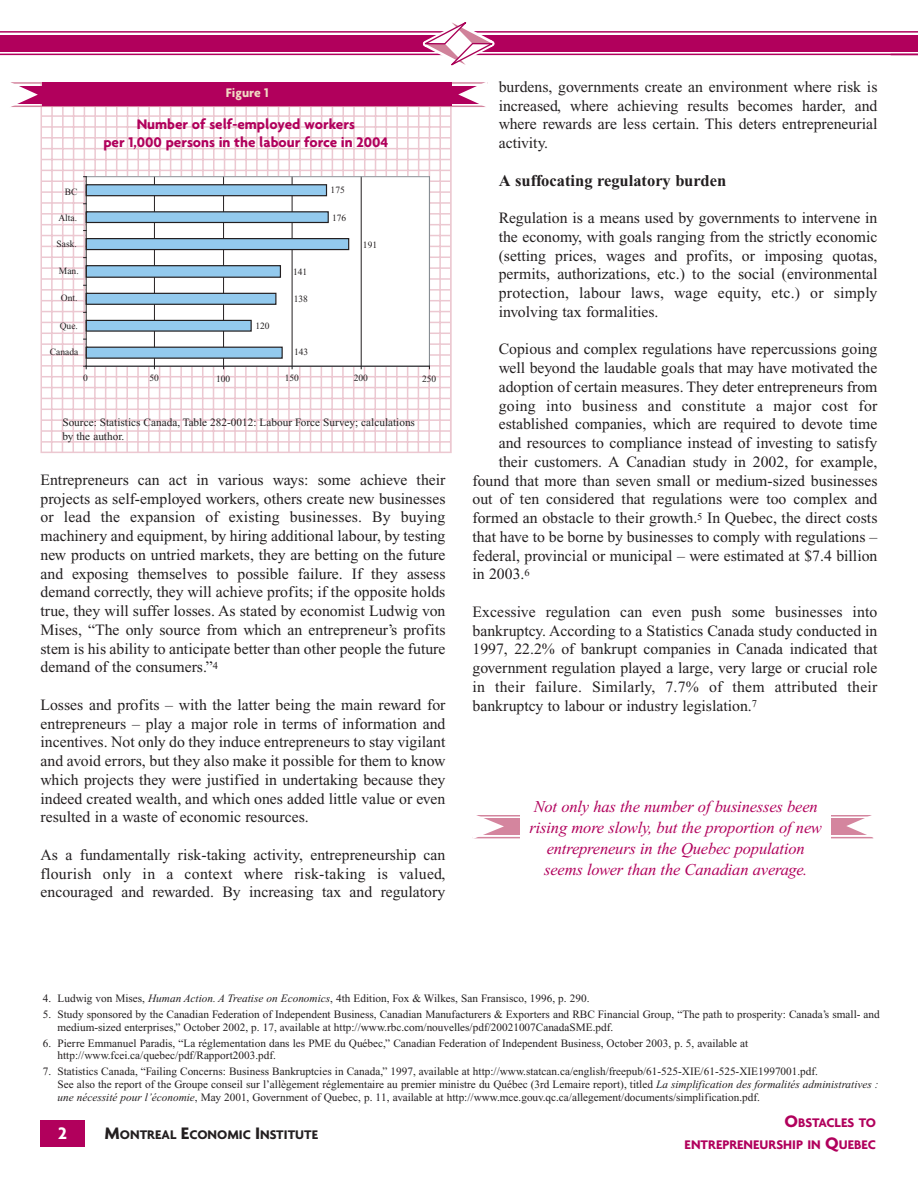
<style>
.page{position:relative;width:918px;height:1188px;background:#fff}
.page>*{position:absolute;margin:0;border:0;box-sizing:border-box;transform-origin:0 0}
.t1{font:700 18px "Agenda";color:#fff}
.t2{font:italic 16.5px/21px "Times New Roman";letter-spacing:-.01em;color:#b1005c;text-align:center}
.t3{font:700 16.5px "Times New Roman";color:#231f20}
.t4{font:15.75px/18.8px "Times New Roman";color:#231f20;text-align:justify}
.t5{font:15.75px "Times New Roman";letter-spacing:.02em;color:#231f20}
.t6{font:700 15px/18px "Agenda";color:#b1005c;text-align:center}
.t7{font:700 13.5px/21.6px "Agenda";color:#b1005c;text-align:right}
.t8{font:700 13.5px "Agenda";color:#231f20}
.t9{font:700 13.5px "Agenda";color:#f0dac3}
.t10{font:11.25px/12.8px "Times New Roman";color:#231f20}
.t11{font:9.6px "Times New Roman";color:#231f20}
.s1{font-style:italic}
.s2{font-size:18px}
</style>
<div class="page">
<svg style="left:43px;top:107px;width:406px;height:343px"></svg>
<div style="left:40px;top:84px;width:412px;height:369px;border:2px solid #ecc8d1"></div>
<hr style="left:9px;top:106px;width:478px;height:1px;background:#d4859e">
<hr style="left:10px;top:82px;width:478px;height:2px;background:#d4859e">
<svg style="left:9px;top:82px;width:29px;height:25px"></svg>
<hr style="left:0;top:31px;width:918px;height:2px;background:#b1005c">
<hr style="left:0;top:54px;width:918px;height:1px;background:#b1005c">
<div style="left:0;top:35px;width:918px;height:17px;background:#b1005c"></div>
<div style="left:40px;top:1120px;width:46px;height:28px;background:#b1005c"></div>
<svg style="left:405px;top:22px;width:108px;height:86px"></svg>
<hr style="left:473px;top:815px;width:400px;height:2px;background:#d4859e">
<hr style="left:473px;top:837px;width:400px;height:1px;background:#d4859e">
<div style="left:481px;top:818px;width:392px;height:17px;background:#d4859e"></div>
<svg style="left:472px;top:815px;width:32px;height:24px"></svg>
<svg style="left:846px;top:815px;width:28px;height:24px"></svg>
<div style="left:521px;top:769px;width:310px;height:140px;background:#fff"></div>
<div style="left:42px;top:82px;width:410px;height:24px;background:#b1005c"></div>
<div style="left:86px;top:177px;width:344px;height:189px;background:#fff"></div>
<hr style="left:154px;top:177px;width:1px;height:189px;background:#231f20">
<hr style="left:223px;top:177px;width:1px;height:189px;background:#231f20">
<hr style="left:292px;top:177px;width:1px;height:189px;background:#231f20">
<hr style="left:361px;top:177px;width:1px;height:189px;background:#231f20">
<hr style="left:86px;top:176px;width:343px;height:1px;background:#899096">
<hr style="left:429px;top:177px;width:1px;height:189px;background:#899096">
<div style="left:86px;top:347px;width:197px;height:12px;background:#93caee;border:1px solid #231f20"></div>
<div style="left:86px;top:320px;width:166px;height:12px;background:#93caee;border:1px solid #231f20"></div>
<div style="left:86px;top:293px;width:190px;height:12px;background:#93caee;border:1px solid #231f20"></div>
<div style="left:86px;top:265px;width:195px;height:13px;background:#93caee;border:1px solid #231f20"></div>
<div style="left:86px;top:238px;width:263px;height:12px;background:#93caee;border:1px solid #231f20"></div>
<div style="left:86px;top:211px;width:243px;height:12px;background:#93caee;border:1px solid #231f20"></div>
<div style="left:86px;top:184px;width:241px;height:12px;background:#93caee;border:1px solid #231f20"></div>
<hr style="left:86px;top:366px;width:343px;height:1px;background:#231f20">
<hr style="left:86px;top:177px;width:1px;height:189px;background:#231f20">
<p class="t9" style="left:226px;top:87px;width:44px">Figure 1</p>
<p class="t6" style="left:103px;top:117px;width:286px">Number of self-employed workers<br>per 1,000 persons in the labour force in 2004</p>
<p class="t11" style="left:331px;top:187px;width:16px">175</p>
<p class="t11" style="left:65px;top:188px;width:14px">BC</p>
<p class="t11" style="left:58px;top:214px;width:20px">Alta.</p>
<p class="t11" style="left:57px;top:241px;width:22px">Sask.</p>
<p class="t11" style="left:59px;top:268px;width:21px">Man.</p>
<p class="t11" style="left:61px;top:295px;width:18px">Ont.</p>
<p class="t11" style="left:60px;top:322px;width:20px">Que.</p>
<p class="t11" style="left:50px;top:348px;width:30px">Canada</p>
<p class="t11" style="left:294px;top:349px;width:16px">143</p>
<p class="t11" style="left:83px;top:375px;width:6px">0</p>
<p class="t11" style="left:149px;top:375px;width:11px">50</p>
<p class="t11" style="left:216px;top:375px;width:16px">100</p>
<p class="t11" style="left:285px;top:375px;width:16px">150</p>
<p class="t11" style="left:354px;top:374px;width:16px">200</p>
<p class="t11" style="left:422px;top:375px;width:16px">250</p>
<p class="t11" style="left:332px;top:214px;width:16px">176</p>
<p class="t11" style="left:363px;top:241px;width:16px">191</p>
<p class="t11" style="left:293px;top:268px;width:16px">141</p>
<p class="t11" style="left:294px;top:295px;width:16px">138</p>
<p class="t11" style="left:255px;top:322px;width:16px">120</p>
<p class="t10" style="left:62px;top:417px;width:354px;line-height:13.5px">Source: Statistics Canada, Table 282-0012: Labour Force Survey; calculations by the author.</p>
<p class="t4" style="left:40px;top:472px;width:407px">Entrepreneurs can act in various ways: some achieve their projects as self-employed workers, others create new businesses or lead the expansion of existing businesses. By buying machinery and equipment, by hiring additional labour, by testing new products on untried markets, they are betting on the future and exposing themselves to possible failure. If they assess demand correctly, they will achieve profits; if the opposite holds true, they will suffer losses. As stated by economist Ludwig von Mises, “The only source from which an entrepreneur’s profits stem is his ability to anticipate better than other people the future demand of the consumers.”<sup>4</sup></p>
<p class="t4" style="left:40px;top:697px;width:406px">Losses and profits – with the latter being the main reward for entrepreneurs – play a major role in terms of information and incentives. Not only do they induce entrepreneurs to stay vigilant and avoid errors, but they also make it possible for them to know which projects they were justified in undertaking because they indeed created wealth, and which ones added little value or even resulted in a waste of economic resources.</p>
<p class="t4" style="left:40px;top:847px;width:407px">As a fundamentally risk-taking activity, entrepreneurship can flourish only in a context where risk-taking is valued, encouraged and rewarded. By increasing tax and regulatory</p>
<p class="t4" style="left:499px;top:79px;width:380px">burdens, governments create an environment where risk is increased, where achieving results becomes harder, and where rewards are less certain. This deters entrepreneurial activity.</p>
<p class="t3" style="left:499px;top:175px;width:229px">A suffocating regulatory burden</p>
<p class="t4" style="left:499px;top:210px;width:380px">Regulation is a means used by governments to intervene in the economy, with goals ranging from the strictly economic (setting prices, wages and profits, or imposing quotas, permits, authorizations, etc.) to the social (environmental protection, labour laws, wage equity, etc.) or simply involving tax formalities.</p>
<p class="t4" style="left:499px;top:341px;width:380px">Copious and complex regulations have repercussions going</p>
<p class="t4" style="left:499px;top:360px;width:380px">well beyond the laudable goals that may have motivated the</p>
<p class="t4" style="left:499px;top:379px;width:380px">adoption of certain measures. They deter entrepreneurs from</p>
<p class="t5" style="left:499px;top:400px;width:380px">going into business and constitute a major cost for</p>
<p class="t4" style="left:499px;top:416px;width:380px">established companies, which are required to devote time</p>
<p class="t4" style="left:499px;top:435px;width:380px">and resources to compliance instead of investing to satisfy</p>
<p class="t4" style="left:499px;top:454px;width:380px">their customers. A Canadian study in 2002, for example,</p>
<p class="t4" style="left:473px;top:473px;width:406px">found that more than seven small or medium-sized businesses</p>
<p class="t4" style="left:473px;top:491px;width:406px">out of ten considered that regulations were too complex and</p>
<p class="t4" style="left:473px;top:510px;width:406px">formed an obstacle to their growth.<sup>5</sup> In Quebec, the direct costs</p>
<p class="t4" style="left:473px;top:529px;width:406px">that have to be borne by businesses to comply with regulations –</p>
<p class="t4" style="left:473px;top:548px;width:407px">federal, provincial or municipal – were estimated at $7.4 billion</p>
<p class="t4" style="left:473px;top:566px;width:59px">in 2003.<sup>6</sup></p>
<p class="t4" style="left:472px;top:604px;width:407px">Excessive regulation can even push some businesses into bankruptcy. According to a Statistics Canada study conducted in 1997, 22.2% of bankrupt companies in Canada indicated that government regulation played a large, very large or crucial role in their failure. Similarly, 7.7% of them attributed their bankruptcy to labour or industry legislation.<sup>7</sup></p>
<p class="t2" style="left:530px;top:797px;width:294px">Not only has the number of businesses been rising more slowly, but the proportion of new entrepreneurs in the Quebec population seems lower than the Canadian average.</p>
<p class="t10" style="left:43px;top:993px;width:548px">4. Ludwig von Mises, <span class="s1">Human Action. A Treatise on Economics</span>, 4th Edition, Fox &amp; Wilkes, San Fransisco, 1996, p. 290.</p>
<p class="t10" style="left:58px;top:1009px;width:824px;text-indent:-15px">5. Study sponsored by the Canadian Federation of Independent Business, Canadian Manufacturers &amp; Exporters and RBC Financial Group, “The path to prosperity: Canada’s small- and medium-sized enterprises,” October 2002, p. 17, available at http://www.rbc.com/nouvelles/pdf/20021007CanadaSME.pdf.</p>
<p class="t10" style="left:58px;top:1037px;width:692px;text-indent:-15px">6. Pierre Emmanuel Paradis, “La réglementation dans les PME du Québec,” Canadian Federation of Independent Business, October 2003, p. 5, available at http://www.fcei.ca/quebec/pdf/Rapport2003.pdf.</p>
<p class="t10" style="left:58px;top:1066px;width:823px;text-indent:-15px">7. Statistics Canada, “Failing Concerns: Business Bankruptcies in Canada,” 1997, available at http://www.statcan.ca/english/freepub/61-525-XIE/61-525-XIE1997001.pdf.<br>See also the report of the Groupe conseil sur l’allègement réglementaire au premier ministre du Québec (3rd Lemaire report), titled <span class="s1">La simplification des formalités administratives : une nécessité pour l’économie</span>, May 2001, Government of Quebec, p. 11, available at http://www.mce.gouv.qc.ca/allegement/documents/simplification.pdf.</p>
<p class="t1" style="left:58px;top:1126px;width:10px">2</p>
<p class="t8" style="left:105px;top:1129px;width:215px"><span class="s2">M</span>ONTREAL <span class="s2">E</span>CONOMIC <span class="s2">I</span>NSTITUTE</p>
<p class="t7" style="left:685px;top:1113px;width:193px"><span class="s2">O</span>BSTACLES TO<br>ENTREPRENEURSHIP IN <span class="s2">Q</span>UEBEC</p>
</div>
